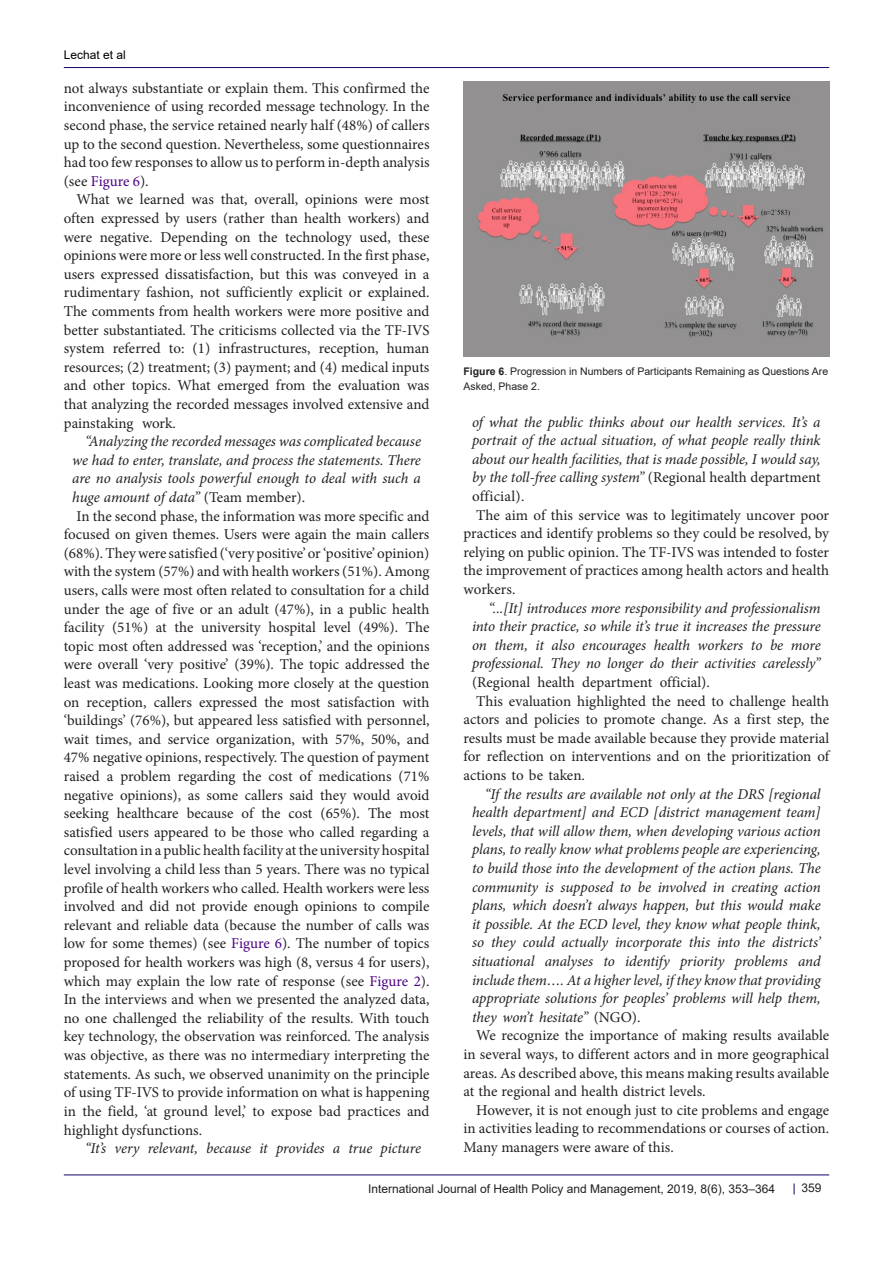
<style>
.page{position:relative;width:893px;height:1263px;background:#fff}
.page>*{position:absolute;margin:0;border:0;box-sizing:border-box;transform-origin:0 0}
.t1{font:15px/18.6px "Minion Pro";color:#231f20;text-align:justify}
.t2{font:italic 15px/18.6px "Minion Pro";letter-spacing:-.01em;color:#231f20;text-align:justify}
.t3{font:12px "Arial";color:#231f20}
.t4{font:12px "Arial";color:#000001}
.t5{font:10.5px/15px "Arial";color:#231f20}
.s1{color:#4b0082}
.s2{font-style:normal}
.s3{font-weight:700}
</style>
<div class="page">
<hr style="left:64px;top:67px;width:765px;height:1px;background:#190066">
<hr style="left:64px;top:1175px;width:765px;height:1px;background:#190066">
<img style="left:463px;top:82px;width:366px;height:274px">
<p class="t4" style="left:64px;top:46px;width:64px">Lechat et al</p>
<p class="t1" style="left:64px;top:79px;width:367px">not always substantiate or explain them. This confirmed the inconvenience of using recorded message technology. In the second phase, the service retained nearly half (48%) of callers up to the second question. Nevertheless, some questionnaires had too few responses to allow us to perform in-depth analysis (see <span class="s1">Figure 6</span>).</p>
<p class="t1" style="left:64px;top:190px;width:367px;text-indent:13px">What we learned was that, overall, opinions were most often expressed by users (rather than health workers) and were negative. Depending on the technology used, these opinions were more or less well constructed. In the first phase, users expressed dissatisfaction, but this was conveyed in a rudimentary fashion, not sufficiently explicit or explained.<br>The comments from health workers were more positive and better substantiated. The criticisms collected via the TF-IVS system referred to: (1) infrastructures, reception, human resources; (2) treatment; (3) payment; and (4) medical inputs and other topics. What emerged from the evaluation was that analyzing the recorded messages involved extensive and painstaking work.</p>
<p class="t2" style="left:72px;top:432px;width:350px;text-indent:13px">“Analyzing the recorded messages was complicated because we had to enter, translate, and process the statements. There are no analysis tools powerful enough to deal with such a huge amount of data” <span class="s2">(Team member).</span></p>
<p class="t1" style="left:64px;top:507px;width:367px;text-indent:13px">In the second phase, the information was more specific and focused on given themes. Users were again the main callers (68%). They were satisfied (‘very positive’ or ‘positive’ opinion) with the system (57%) and with health workers (51%). Among users, calls were most often related to consultation for a child under the age of five or an adult (47%), in a public health facility (51%) at the university hospital level (49%). The topic most often addressed was ‘reception,’ and the opinions were overall ‘very positive’ (39%). The topic addressed the least was medications. Looking more closely at the question on reception, callers expressed the most satisfaction with ‘buildings’ (76%), but appeared less satisfied with personnel, wait times, and service organization, with 57%, 50%, and 47% negative opinions, respectively. The question of payment raised a problem regarding the cost of medications (71% negative opinions), as some callers said they would avoid seeking healthcare because of the cost (65%). The most satisfied users appeared to be those who called regarding a consultation in a public health facility at the university hospital level involving a child less than 5 years. There was no typical profile of health workers who called. Health workers were less involved and did not provide enough opinions to compile relevant and reliable data (because the number of calls was low for some themes) (see <span class="s1">Figure 6</span>). The number of topics proposed for health workers was high (8, versus 4 for users), which may explain the low rate of response (see <span class="s1">Figure 2</span>).<br>In the interviews and when we presented the analyzed data, no one challenged the reliability of the results. With touch key technology, the observation was reinforced. The analysis was objective, as there was no intermediary interpreting the statements. As such, we observed unanimity on the principle of using TF-IVS to provide information on what is happening in the field, ‘at ground level,’ to expose bad practices and highlight dysfunctions.</p>
<p class="t2" style="left:85px;top:1139px;width:337px">“It’s very relevant, because it provides a true picture</p>
<p class="t5" style="left:463px;top:364px;width:366px"><span class="s3">Figure 6</span>. Progression in Numbers of Participants Remaining as Questions Are<br>Asked, Phase 2.</p>
<p class="t2" style="left:472px;top:412px;width:350px">of what the public thinks about our health services. It’s a portrait of the actual situation, of what people really think about our health facilities, that is made possible, I would say, by the toll-free calling system” <span class="s2">(Regional health department official).</span></p>
<p class="t1" style="left:463px;top:506px;width:367px;text-indent:13px">The aim of this service was to legitimately uncover poor practices and identify problems so they could be resolved, by relying on public opinion. The TF-IVS was intended to foster the improvement of practices among health actors and health workers.</p>
<p class="t2" style="left:472px;top:598px;width:350px;text-indent:17px">“...[It] introduces more responsibility and professionalism into their practice, so while it’s true it increases the pressure on them, it also encourages health workers to be more professional. They no longer do their activities carelessly” <span class="s2">(Regional health department official).</span></p>
<p class="t1" style="left:463px;top:692px;width:367px;text-indent:13px">This evaluation highlighted the need to challenge health actors and policies to promote change. As a first step, the results must be made available because they provide material for reflection on interventions and on the prioritization of actions to be taken.</p>
<p class="t2" style="left:472px;top:784px;width:350px;text-indent:13px">“If the results are available not only at the DRS [regional health department] and ECD [district management team] levels, that will allow them, when developing various action plans, to really know what problems people are experiencing, to build those into the development of the action plans. The community is supposed to be involved in creating action plans, which doesn’t always happen, but this would make it possible. At the ECD level, they know what people think, so they could actually incorporate this into the districts’ situational analyses to identify priority problems and include them…. At a higher level, if they know that providing appropriate solutions for peoples’ problems will help them, they won’t hesitate” <span class="s2">(NGO).</span></p>
<p class="t1" style="left:463px;top:1026px;width:367px;text-indent:13px">We recognize the importance of making results available in several ways, to different actors and in more geographical areas. As described above, this means making results available at the regional and health district levels.</p>
<p class="t1" style="left:463px;top:1101px;width:367px;text-indent:13px">However, it is not enough just to cite problems and engage in activities leading to recommendations or courses of action.<br>Many managers were aware of this.</p>
<p class="t3" style="left:368px;top:1180px;width:408px">International Journal of Health Policy and Management, 2019, 8(6), 353–364</p>
<p class="t3" style="left:801px;top:1180px;width:22px">359</p>
</div>
